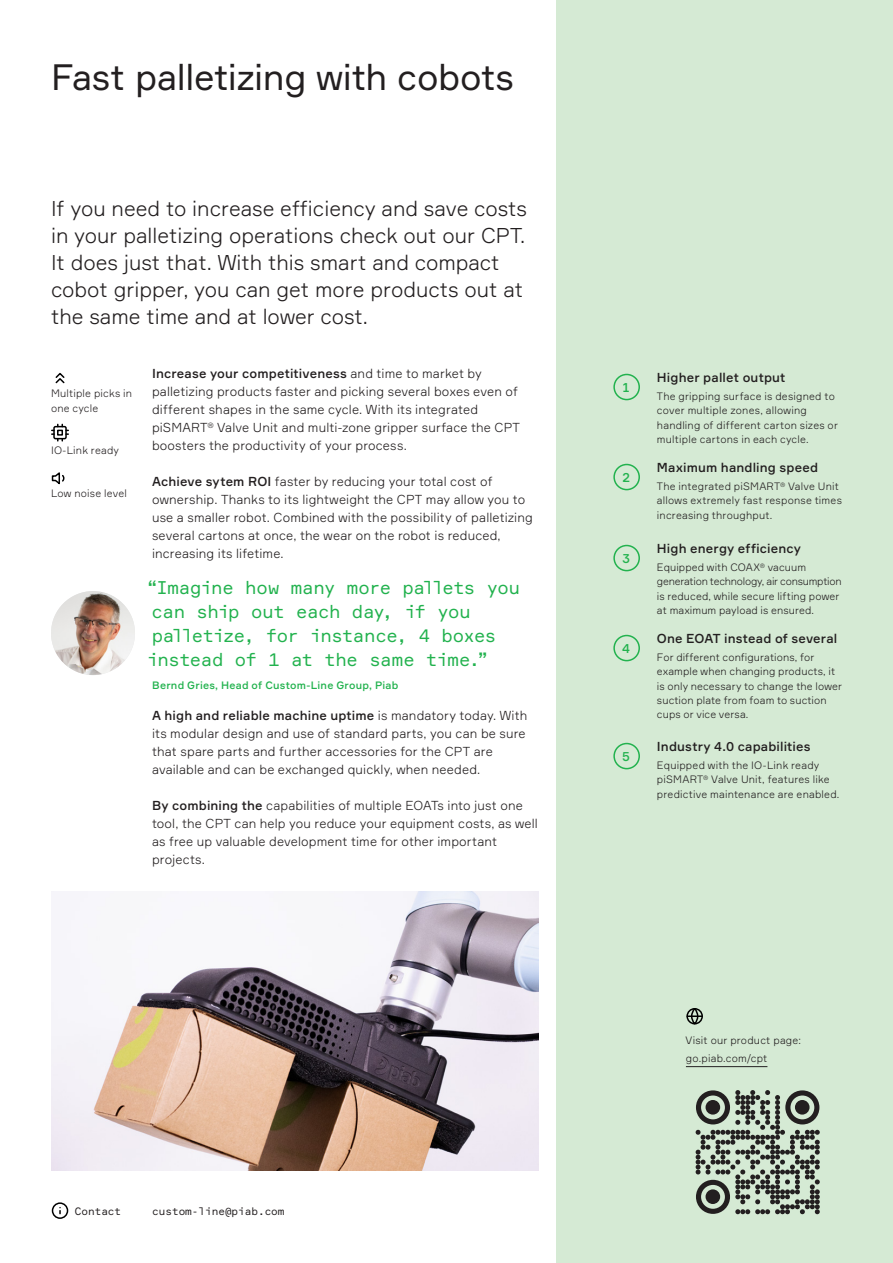
<style>
.page{position:relative;width:893px;height:1263px;background:#fff}
.page>*{position:absolute;margin:0;border:0;box-sizing:border-box;transform-origin:0 0}
._24_30_Header{font:36px "Formular";letter-spacing:-.01em;color:#231f20}
.Preamble{font:300 21px/27px "Formular";color:#231f20}
.Small_quote{font:18px/24px "Formular Mono";letter-spacing:-.025em;color:#22b24e}
.Body{font:300 12.75px/18px "Formular";letter-spacing:.01em;color:#231f20}
.Body-2{font:500 12.75px "Formular";letter-spacing:.015em;color:#231f20}
.Heading_8_5_-_Semibo{font:500 12.75px "Formular";color:#22b24e}
.Small_body{font:300 10.5px/14.2px "Formular";letter-spacing:.015em;color:#231f20}
.Small_body-2{font:500 10.5px "Formular";letter-spacing:.02em;color:#22b24e}
.Heading_8_5_-_Semibo-2{font:300 10.5px "Formular";letter-spacing:.02em;color:#231f20}
.t1{font:10.5px "Formular Mono";color:#231f20}
.s1{font-weight:500}
</style>
<div class="page">
<div style="left:556px;top:0;width:337px;height:1263px;background:#d5ead4"></div>
<div style="left:52px;top:1202px;width:16px;height:17px;border:2px solid #000;border-radius:50%"></div>
<svg style="left:59px;top:1207px;width:2px;height:7px"></svg>
<svg style="left:55px;top:372px;width:10px;height:12px"></svg>
<svg style="left:52px;top:424px;width:16px;height:17px"></svg>
<svg style="left:51px;top:472px;width:13px;height:13px"></svg>
<img style="left:51px;top:591px;width:84px;height:84px;border-radius:42px">
<div style="left:613px;top:374px;width:27px;height:26px;border:2px solid #22b24e;border-radius:50%"></div>
<div style="left:613px;top:464px;width:27px;height:26px;border:2px solid #22b24e;border-radius:50%"></div>
<div style="left:613px;top:545px;width:27px;height:26px;border:2px solid #22b24e;border-radius:50%"></div>
<div style="left:613px;top:635px;width:27px;height:26px;border:2px solid #22b24e;border-radius:50%"></div>
<div style="left:613px;top:743px;width:27px;height:26px;border:2px solid #22b24e;border-radius:50%"></div>
<img style="left:51px;top:891px;width:488px;height:279px">
<svg style="left:696px;top:1090px;width:124px;height:124px"></svg>
<div style="left:705px;top:1100px;width:15px;height:14px;background:#231f20;border-radius:50%"></div>
<div style="left:795px;top:1100px;width:14px;height:14px;background:#231f20;border-radius:50%"></div>
<div style="left:705px;top:1189px;width:15px;height:15px;background:#231f20;border-radius:50%"></div>
<hr style="left:686px;top:1066px;width:81px;height:1px;background:#231f20">
<div style="left:686px;top:1008px;width:17px;height:16px;border:2px solid #000;border-radius:50%"></div>
<svg style="left:687px;top:1015px;width:15px;height:2px"></svg>
<div style="left:691px;top:1008px;width:7px;height:16px;border:2px solid #000;border-radius:50%"></div>
<p class="_24_30_Header" style="left:51px;top:55px;width:464px">Fast palletizing with cobots</p>
<p class="Preamble" style="left:51px;top:195px;width:477px">If you need to increase efficiency and save costs in your palletizing operations check out our CPT.<br>It does just that. With this smart and compact cobot gripper, you can get more products out at the same time and at lower cost.</p>
<p class="Small_body" style="left:51px;top:386px;width:83px">Multiple picks in one cycle</p>
<p class="Small_body" style="left:51px;top:443px;width:70px">IO-Link ready</p>
<p class="Small_body" style="left:51px;top:486px;width:77px">Low noise level</p>
<p class="Body" style="left:152px;top:364px;width:369px"><span class="s1">Increase your competitiveness</span> and time to market by palletizing products faster and picking several boxes even of different shapes in the same cycle. With its integrated piSMART<sup>®</sup> Valve Unit and multi-zone gripper surface the CPT boosters the productivity of your process.</p>
<p class="Body" style="left:152px;top:472px;width:382px"><span class="s1">Achieve sytem ROI</span> faster by reducing your total cost of ownership. Thanks to its lightweight the CPT may allow you to use a smaller robot. Combined with the possibility of palletizing several cartons at once, the wear on the robot is reduced, increasing its lifetime.</p>
<p class="Small_quote" style="left:147px;top:575px;width:375px">“Imagine how many more pallets you can ship out each day, if you palletize, for instance, 4 boxes instead of 1 at the same time.”</p>
<p class="Small_body-2" style="left:152px;top:679px;width:248px">Bernd Gries, Head of Custom-Line Group, Piab</p>
<p class="Body" style="left:152px;top:706px;width:377px"><span class="s1">A high and reliable machine uptime</span> is mandatory today. With its modular design and use of standard parts, you can be sure that spare parts and further accessories for the CPT are available and can be exchanged quickly, when needed.</p>
<p class="Body" style="left:152px;top:796px;width:387px"><span class="s1">By combining the</span> capabilities of multiple EOATs into just one tool, the CPT can help you reduce your equipment costs, as well as free up valuable development time for other important projects.</p>
<p class="t1" style="left:75px;top:1205px;width:48px">Contact</p>
<p class="t1" style="left:152px;top:1205px;width:134px">custom-line@piab.com</p>
<p class="Heading_8_5_-_Semibo" style="left:623px;top:379px;width:8px">1</p>
<p class="Heading_8_5_-_Semibo" style="left:622px;top:469px;width:9px">2</p>
<p class="Heading_8_5_-_Semibo" style="left:622px;top:550px;width:9px">3</p>
<p class="Heading_8_5_-_Semibo" style="left:622px;top:640px;width:9px">4</p>
<p class="Heading_8_5_-_Semibo" style="left:622px;top:748px;width:9px">5</p>
<p class="Body-2" style="left:657px;top:369px;width:130px">Higher pallet output</p>
<p class="Small_body" style="left:657px;top:389px;width:182px">The gripping surface is designed to cover multiple zones, allowing handling of different carton sizes or multiple cartons in each cycle.</p>
<p class="Body-2" style="left:657px;top:459px;width:163px">Maximum handling speed</p>
<p class="Small_body" style="left:657px;top:479px;width:186px">The integrated piSMART<sup>®</sup> Valve Unit allows extremely fast response times increasing throughput.</p>
<p class="Body-2" style="left:657px;top:540px;width:146px">High energy efficiency</p>
<p class="Small_body" style="left:657px;top:560px;width:186px">Equipped with COAX<sup>®</sup> vacuum generation technology, air consumption is reduced, while secure lifting power at maximum payload is ensured.</p>
<p class="Body-2" style="left:657px;top:630px;width:182px">One EOAT instead of several</p>
<p class="Small_body" style="left:657px;top:650px;width:186px">For different configurations, for example when changing products, it is only necessary to change the lower suction plate from foam to suction cups or vice versa.</p>
<p class="Body-2" style="left:657px;top:738px;width:155px">Industry 4.0 capabilities</p>
<p class="Small_body" style="left:657px;top:758px;width:184px">Equipped with the IO-Link ready piSMART<sup>®</sup> Valve Unit, features like predictive maintenance are enabled.</p>
<p class="Heading_8_5_-_Semibo-2" style="left:685px;top:1034px;width:117px">Visit our product page:</p>
<p class="Heading_8_5_-_Semibo-2" style="left:686px;top:1052px;width:83px">go.piab.com/cpt</p>
</div>
